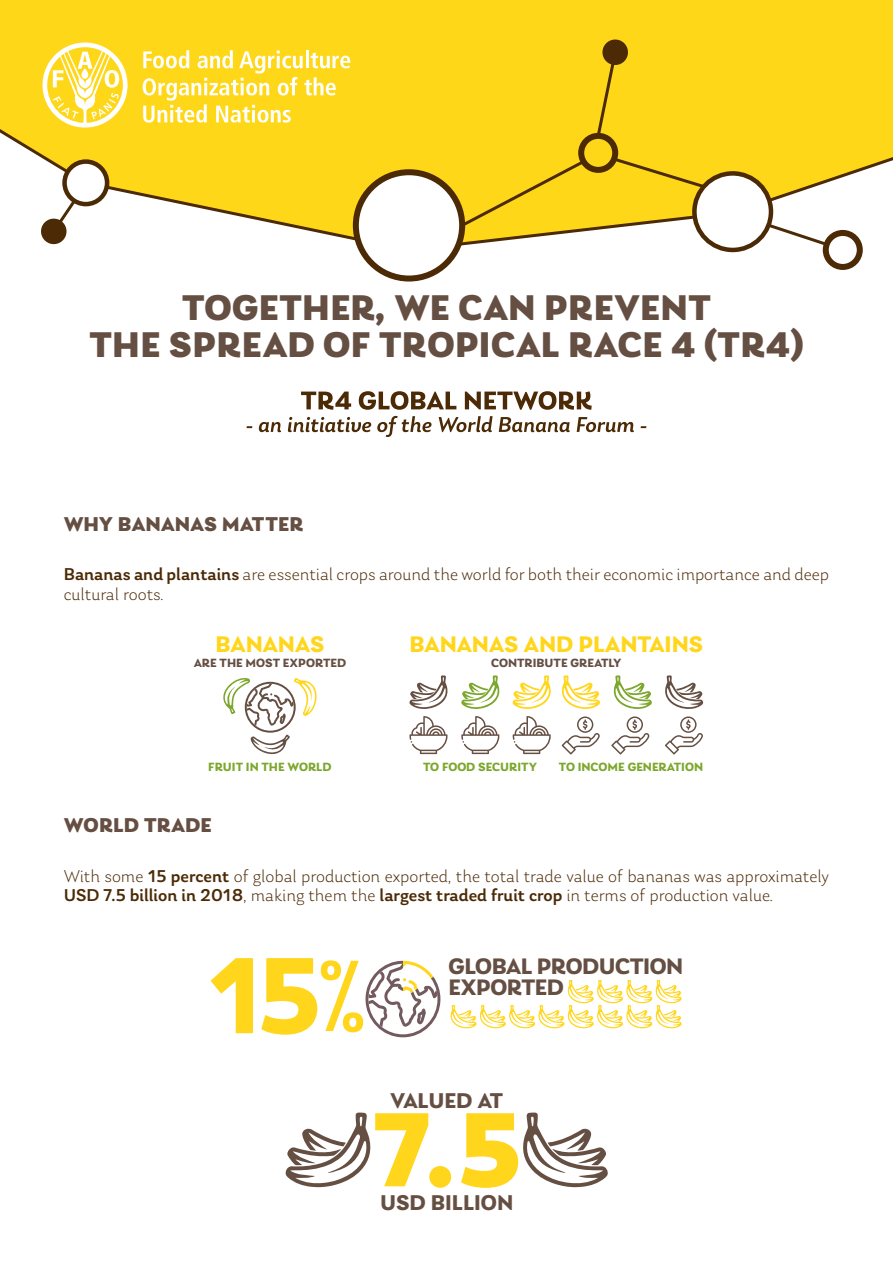
<style>
.page{position:relative;width:893px;height:1263px;background:#fff}
.page>*{position:absolute;margin:0;border:0;box-sizing:border-box;transform-origin:0 0}
.t1{font:900 37.5px/37.5px "Laca";letter-spacing:.01em;color:#654e42;text-align:center}
.t2{font:700 23.7px "Laca";letter-spacing:-.02em;color:#ffd61b}
.t3{font:700 23.55px/20.7px "Laca";letter-spacing:-.02em;color:#654e42}
.t4{font:700 22.5px "Laca";color:#654e42}
.t5{font:700 22.5px "Laca";letter-spacing:-.02em;color:#654e42}
.t6{font:900 21px "Laca";letter-spacing:-.01em;color:#654e42}
.t7{font:900 21px "Laca";letter-spacing:.01em;color:#654e42}
.t8{font:300 18px/19.5px "Laca";color:#4b2a05}
.t9{font:700 12.6px "Laca";color:#7ca72c}
.t10{font:700 12.6px "Laca";color:#654e42}
.s1{font-weight:500}
</style>
<div class="page">
<svg style="left:223px;top:678px;width:94px;height:76px"></svg>
<svg style="left:409px;top:716px;width:38px;height:38px"></svg>
<svg style="left:409px;top:675px;width:39px;height:34px"></svg>
<svg style="left:461px;top:716px;width:38px;height:38px"></svg>
<svg style="left:461px;top:675px;width:39px;height:34px"></svg>
<svg style="left:513px;top:716px;width:38px;height:38px"></svg>
<svg style="left:512px;top:675px;width:39px;height:34px"></svg>
<svg style="left:562px;top:675px;width:38px;height:34px"></svg>
<svg style="left:562px;top:716px;width:38px;height:38px"></svg>
<svg style="left:613px;top:675px;width:39px;height:34px"></svg>
<svg style="left:611px;top:716px;width:39px;height:38px"></svg>
<svg style="left:665px;top:675px;width:39px;height:34px"></svg>
<svg style="left:665px;top:716px;width:38px;height:38px"></svg>
<svg style="left:211px;top:958px;width:42px;height:75px"></svg>
<svg style="left:261px;top:958px;width:179px;height:79px"></svg>
<svg style="left:450px;top:980px;width:232px;height:48px"></svg>
<svg style="left:285px;top:1112px;width:143px;height:75px"></svg>
<div style="left:429px;top:1166px;width:22px;height:22px;background:#ffd61b;border-radius:50%"></div>
<svg style="left:461px;top:1112px;width:147px;height:76px"></svg>
<div style="left:0;top:0;width:893px;height:114px;background:#ffd719"></div>
<svg style="left:0;top:114px;width:893px;height:139px"></svg>
<div style="left:356px;top:172px;width:106px;height:107px;background:#fff;border-radius:50%"></div>
<div style="left:353px;top:169px;width:112px;height:113px;border:6px solid #4b2a05;border-radius:50%"></div>
<div style="left:65px;top:162px;width:42px;height:42px;background:#fff;border-radius:50%"></div>
<div style="left:62px;top:159px;width:47px;height:47px;border:4px solid #4b2a05;border-radius:50%"></div>
<svg style="left:39px;top:196px;width:40px;height:50px"></svg>
<svg style="left:826px;top:233px;width:34px;height:34px"></svg>
<div style="left:823px;top:230px;width:40px;height:40px;border:6px solid #4b2a05;border-radius:50%"></div>
<svg style="left:458px;top:49px;width:372px;height:199px;background:#f5d43a"></svg>
<svg style="left:601px;top:38px;width:29px;height:29px"></svg>
<svg style="left:43px;top:43px;width:85px;height:85px"></svg>
<svg style="left:143px;top:50px;width:207px;height:73px"></svg>
<svg style="left:301px;top:392px;width:50px;height:18px"></svg>
<svg style="left:359px;top:391px;width:97px;height:19px"></svg>
<svg style="left:465px;top:391px;width:127px;height:19px"></svg>
<svg style="left:259px;top:422px;width:22px;height:10px"></svg>
<svg style="left:288px;top:417px;width:83px;height:15px"></svg>
<svg style="left:377px;top:416px;width:55px;height:21px"></svg>
<svg style="left:439px;top:416px;width:54px;height:16px"></svg>
<svg style="left:499px;top:417px;width:71px;height:15px"></svg>
<svg style="left:577px;top:417px;width:57px;height:15px"></svg>
<h1 class="t1" style="left:89px;top:288px;width:716px">TOGETHER, WE CAN PREVENT<br>THE SPREAD OF TROPICAL RACE 4 (TR4)</h1>
<p class="t6" style="left:64px;top:511px;width:241px">WHY BANANAS MATTER</p>
<p class="t8" style="left:64px;top:565px;width:767px"><span class="s1">Bananas and plantains</span> are essential crops around the world for both their economic importance and deep cultural roots.</p>
<h2 class="t2" style="left:215px;top:630px;width:110px">BANANAS</h2>
<p class="t10" style="left:194px;top:655px;width:154px">ARE THE MOST EXPORTED</p>
<h2 class="t2" style="left:409px;top:630px;width:295px">BANANAS AND PLANTAINS</h2>
<p class="t10" style="left:491px;top:655px;width:132px">CONTRIBUTE GREATLY</p>
<p class="t9" style="left:208px;top:760px;width:125px">FRUIT IN THE WORLD</p>
<p class="t9" style="left:423px;top:760px;width:116px">TO FOOD SECURITY</p>
<p class="t9" style="left:559px;top:760px;width:146px">TO INCOME GENERATION</p>
<p class="t7" style="left:64px;top:813px;width:150px">WORLD TRADE</p>
<p class="t8" style="left:64px;top:866px;width:767px">With some <span class="s1">15 percent</span> of global production exported, the total trade value of bananas was approximately<br><span class="s1">USD 7.5 billion in 2018</span>, making them the <span class="s1">largest traded fruit crop</span> in terms of production value.</p>
<h3 class="t3" style="left:448px;top:956px;width:236px">GLOBAL PRODUCTION<br>EXPORTED</h3>
<p class="t5" style="left:390px;top:1087px;width:115px">VALUED AT</p>
<p class="t4" style="left:380px;top:1189px;width:135px">USD BILLION</p>
</div>
